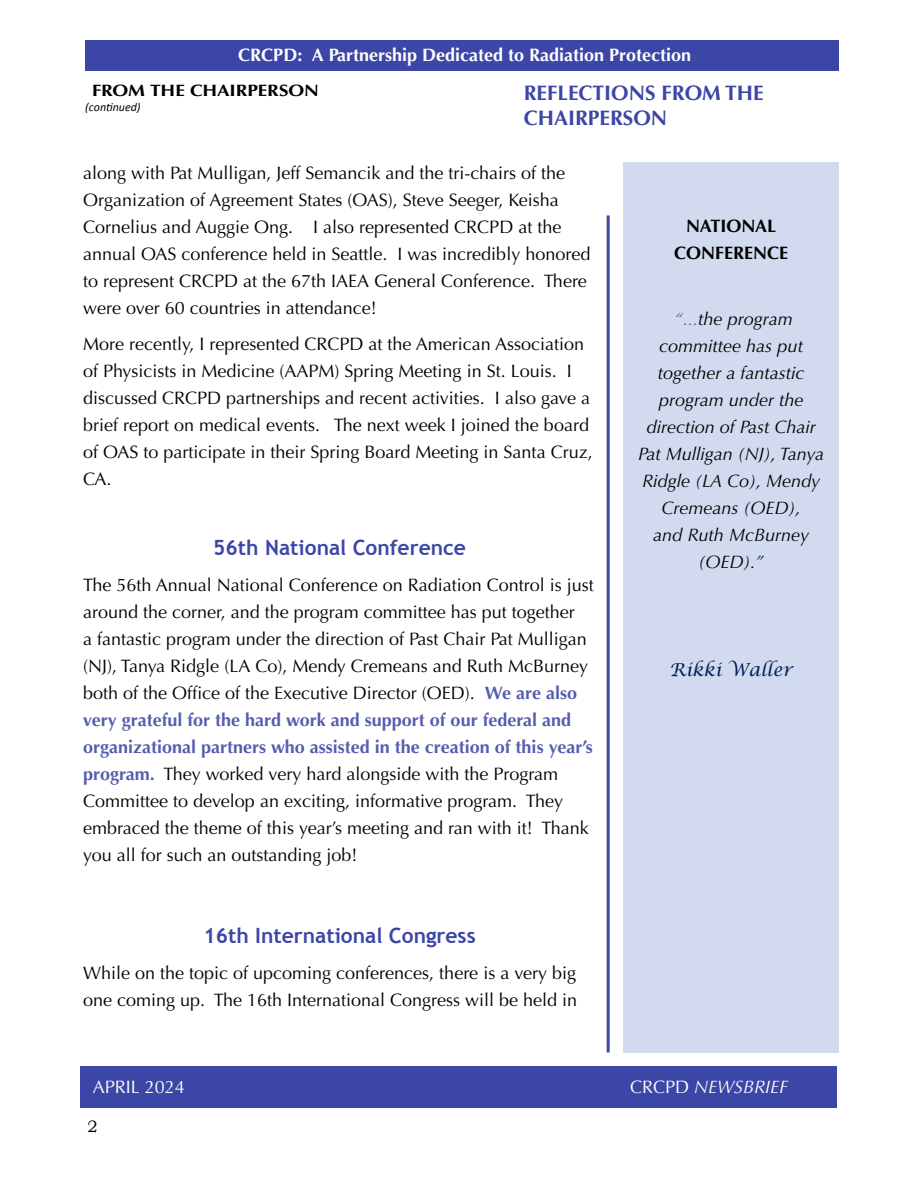
<style>
.page{position:relative;width:918px;height:1188px;background:#fff}
.page>*{position:absolute;margin:0;border:0;box-sizing:border-box;transform-origin:0 0}
.Subheading_Article{font:700 21px "Trebuchet MS";color:#3c46a7}
.Article_Heading{font:700 21px/25.2px "Optima";color:#3c46a7}
.Body_Text_Optima_Black{font:18px/27px "Optima";color:#000}
.Body_Text_Optima_Pantone{font:italic 18px/27px "Optima";color:#000;text-align:center}
.t1{font:700 18px "Optima";color:#fff}
.Body_Text_Optima_Pantone-2{font:700 18px/27px "Optima";color:#000;text-align:center}
.t2{font:italic 18px "Optima";color:#fff}
.Body_Text_Optima_Pantone-3{font:italic 18px "Lucida Calligraphy";color:#00205c}
.t3{font:18px "Optima";color:#fff}
.From_CH_and_ED{font:700 16.5px "Optima";letter-spacing:-.01em;color:#000;scale:1.15 1}
.t4{font:16.5px "Bookman Old Style";color:#000}
.Column_Sub_Headline{font:italic 12px "Calibri";color:#000}
.s1{font-weight:700;color:#555db0}
.s2{color:#555db0}
.s3{color:#00205c}
.s4{font-style:normal}
</style>
<div class="page">
<div style="left:80px;top:1066px;width:757px;height:42px;background:#3c46a7"></div>
<div style="left:85px;top:40px;width:754px;height:30px;background:#3c46a7"></div>
<div style="left:623px;top:162px;width:216px;height:890px;background:#d2daef"></div>
<hr style="left:607px;top:215px;width:3px;height:837px;background:#3c46a7">
<p class="t1" style="left:238px;top:44px;width:454px">CRCPD: A Partnership Dedicated to Radiation Protection</p>
<p class="From_CH_and_ED" style="left:92px;top:80px;width:199px">FROM THE CHAIRPERSON</p>
<p class="Column_Sub_Headline" style="left:85px;top:98px;width:57px">(continued)</p>
<p class="Article_Heading" style="left:524px;top:80px;width:241px">REFLECTIONS FROM THE<br>CHAIRPERSON</p>
<p class="Body_Text_Optima_Black" style="left:83px;top:159px;width:509px">along with Pat Mulligan, Jeff Semancik and the tri-chairs of the Organization of Agreement States (OAS), Steve Seeger, Keisha Cornelius and Auggie Ong. I also represented CRCPD at the annual OAS conference held in Seattle. I was incredibly honored to represent CRCPD at the 67th IAEA General Conference. There were over 60 countries in attendance!</p>
<p class="Body_Text_Optima_Black" style="left:83px;top:330px;width:511px">More recently, I represented CRCPD at the American Association of Physicists in Medicine (AAPM) Spring Meeting in St. Louis. I discussed CRCPD partnerships and recent activities. I also gave a brief report on medical events. The next week I joined the board of OAS to participate in their Spring Board Meeting in Santa Cruz, CA.</p>
<p class="Subheading_Article" style="left:213px;top:534px;width:254px">56th National Conference</p>
<p class="Body_Text_Optima_Black" style="left:83px;top:571px;width:512px">The 56th Annual National Conference on Radiation Control is just around the corner, and the program committee has put together<br>a fantastic program under the direction of Past Chair Pat Mulligan (NJ), Tanya Ridgle (LA Co), Mendy Cremeans and Ruth McBurney both of the Office of the Executive Director (OED). <span class="s1">We are also very grateful for the hard work and support of our federal and organizational partners who assisted in the creation of this year’s program.</span> They worked very hard alongside with the Program Committee to develop an exciting, informative program. They embraced the theme of this year’s meeting and ran with it! Thank you all for such an outstanding job!</p>
<p class="Subheading_Article" style="left:204px;top:922px;width:274px">16th International Congress</p>
<p class="Body_Text_Optima_Black" style="left:83px;top:960px;width:496px">While on the topic of upcoming conferences, there is a very big one coming up. The 16th International Congress will be held in</p>
<p class="Body_Text_Optima_Pantone-2" style="left:674px;top:213px;width:116px">NATIONAL<br>CONFERENCE</p>
<p class="Body_Text_Optima_Pantone" style="left:638px;top:306px;width:187px"><span class="s2">“...</span>the program committee has put together a fantastic program under the direction of Past Chair<br>Pat Mulligan (NJ), Tanya<br>Ridgle (LA Co), Mendy<br>Cremeans (OED),<br>and Ruth McBurney (OED).<span class="s3">”</span></p>
<p class="Body_Text_Optima_Pantone-3" style="left:670px;top:659px;width:124px">Rikki Waller</p>
<p class="t3" style="left:93px;top:1077px;width:94px">APRIL 2024</p>
<p class="t2" style="left:630px;top:1077px;width:160px"><span class="s4">CRCPD</span> NEWSBRIEF</p>
<p class="t4" style="left:88px;top:1117px;width:12px">2</p>
</div>
